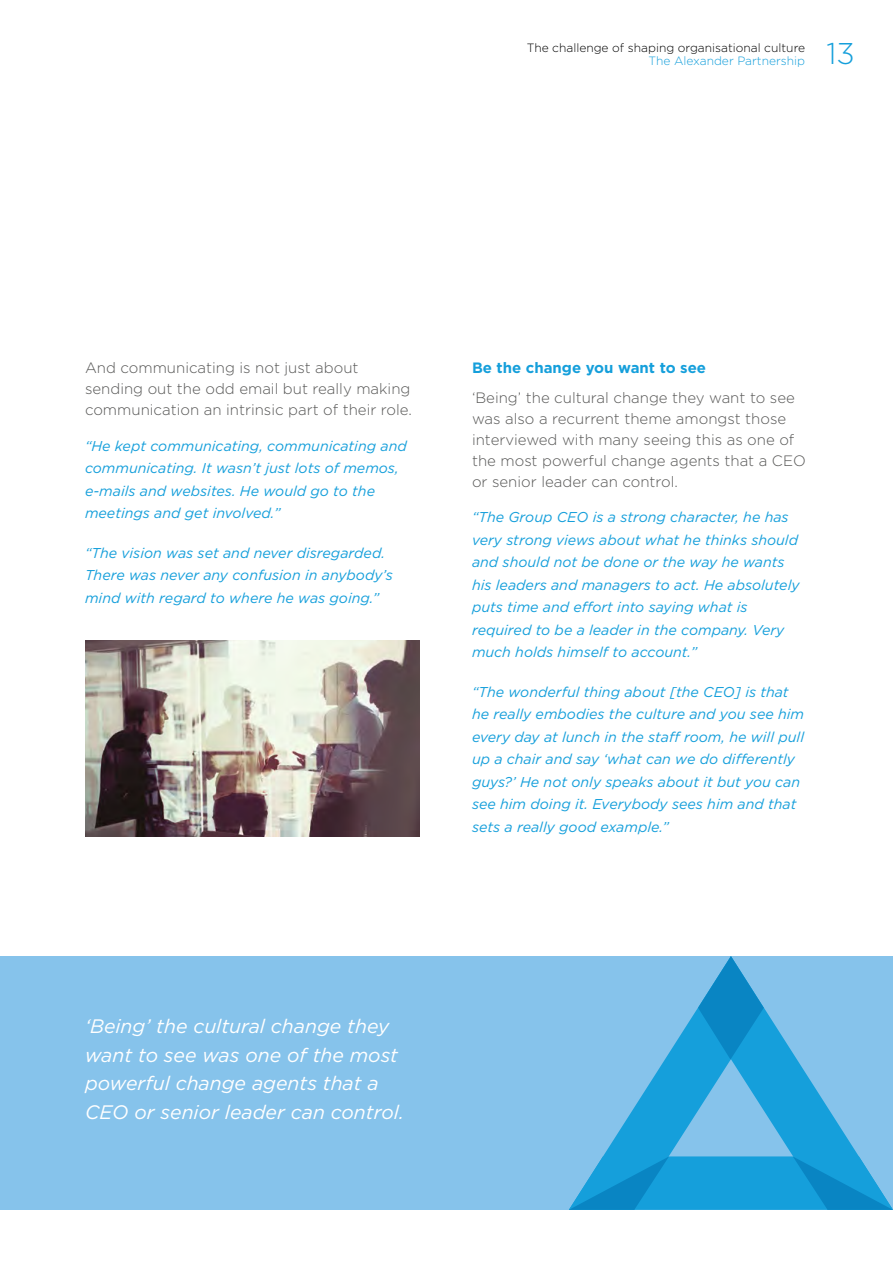
<style>
.page{position:relative;width:893px;height:1263px;background:#fff}
.page>*{position:absolute;margin:0;border:0;box-sizing:border-box;transform-origin:0 0}
.t1{font:300 30px "Gotham";color:#159fdb}
.t2{font:italic 19.5px/28.5px "Gotham";color:#fff}
.t3{font:300 15px/21px "Gotham";color:#575756}
.t4{font:700 15px "Gotham";color:#159fdb}
.t5{font:italic 14.25px/22.5px "Gotham";color:#159fdb}
.t6{font:300 12px "Gotham";color:#000}
.t7{font:300 12px "Gotham";color:#159fdb}
</style>
<div class="page">
<img style="left:85px;top:641px;width:335px;height:195px">
<div style="left:0;top:956px;width:893px;height:254px;background:#86c3eb"></div>
<svg style="left:603px;top:1008px;width:95px;height:148px"></svg>
<svg style="left:698px;top:1008px;width:161px;height:148px"></svg>
<svg style="left:698px;top:956px;width:66px;height:103px"></svg>
<svg style="left:569px;top:1156px;width:324px;height:54px;background:#1e9dd7"></svg>
<p class="t6" style="left:527px;top:40px;width:280px">The challenge of shaping organisational culture</p>
<p class="t7" style="left:648px;top:54px;width:158px">The Alexander Partnership</p>
<h1 class="t1" style="left:827px;top:34px;width:30px">13</h1>
<p class="t3" style="left:85px;top:357px;width:328px">And communicating is not just about sending out the odd email but really making communication an intrinsic part of their role.</p>
<p class="t5" style="left:85px;top:434px;width:323px">“He kept communicating, communicating and communicating. It wasn’t just lots of memos, e-mails and websites. He would go to the meetings and get involved.”</p>
<p class="t5" style="left:85px;top:541px;width:309px">“The vision was set and never disregarded.<br>There was never any confusion in anybody’s mind with regard to where he was going.”</p>
<p class="t4" style="left:472px;top:358px;width:236px">Be the change you want to see</p>
<p class="t3" style="left:472px;top:387px;width:335px">‘Being’ the cultural change they want to see was also a recurrent theme amongst those interviewed with many seeing this as one of the most powerful change agents that a CEO or senior leader can control.</p>
<p class="t5" style="left:472px;top:506px;width:329px">“The Group CEO is a strong character, he has very strong views about what he thinks should and should not be done or the way he wants his leaders and managers to act. He absolutely puts time and effort into saying what is required to be a leader in the company. Very much holds himself to account.”</p>
<p class="t5" style="left:472px;top:680px;width:334px">“The wonderful thing about [the CEO] is that he really embodies the culture and you see him every day at lunch in the staff room, he will pull up a chair and say ‘what can we do differently guys?’ He not only speaks about it but you can see him doing it. Everybody sees him and that sets a really good example.”</p>
<h2 class="t2" style="left:85px;top:1012px;width:320px">‘Being’ the cultural change they want to see was one of the most powerful change agents that a<br>CEO or senior leader can control.</h2>
</div>
